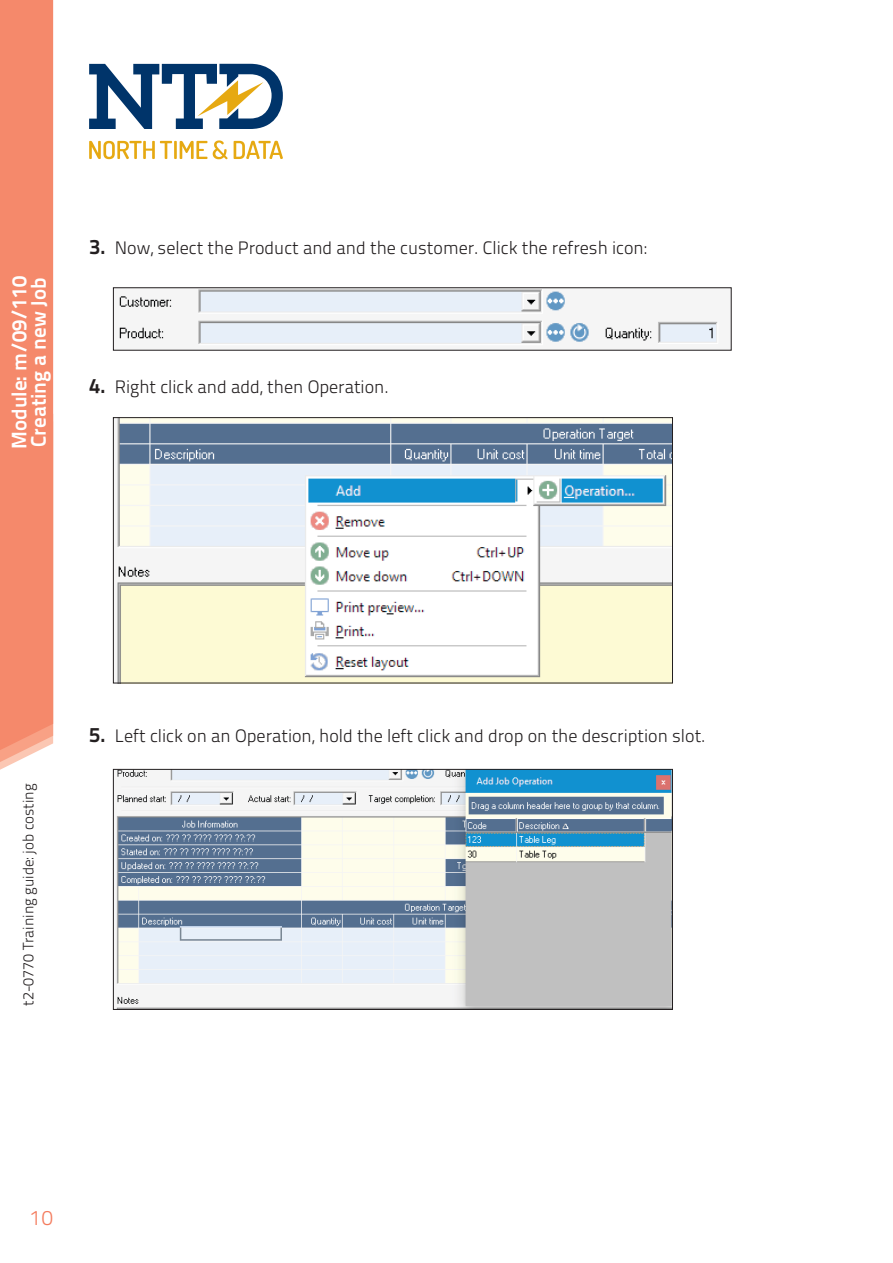
<style>
.page{position:relative;width:893px;height:1263px;background:#fff}
.page>*{position:absolute;margin:0;border:0;box-sizing:border-box;transform-origin:0 0}
.t1{font:21px/19.5px "Titillium Text 22 L 800 wt";color:#fff}
.t2{font:21px "Titillium Text 22 L 250 wt";color:#f47c5e}
.t3{font:18px "Titillium Text 22 L 250 wt";color:#231f20}
.t4{font:15px "Titillium Text 22 L 250 wt";color:#231f20}
.s1{font-family:"Titillium Text 22 L 800 wt";font-size:21px}
</style>
<div class="page">
<div style="left:0;top:0;width:53px;height:770px;background:#f5896b"></div>
<svg style="left:89px;top:64px;width:194px;height:65px"></svg>
<svg style="left:89px;top:141px;width:118px;height:18px"></svg>
<svg style="left:213px;top:140px;width:15px;height:19px"></svg>
<svg style="left:234px;top:141px;width:49px;height:18px"></svg>
<img style="left:119px;top:290px;width:599px;height:54px">
<img style="left:117px;top:419px;width:554px;height:262px">
<div style="left:113px;top:417px;width:560px;height:266px;border:1px solid #231f20"></div>
<img style="left:116px;top:771px;width:555px;height:236px">
<div style="left:113px;top:769px;width:560px;height:240px;border:1px solid #231f20"></div>
<p class="t1" style="left:8px;top:449px;width:175px;rotate:-90deg">Module: m/09/110<br>Creating a new Job</p>
<p class="t3" style="left:89px;top:235px;width:559px"><span class="s1">3.</span> Now, select the Product and and the customer. Click the refresh icon:</p>
<p class="t3" style="left:89px;top:374px;width:301px"><span class="s1">4.</span> Right click and add, then Operation.</p>
<p class="t4" style="left:17px;top:1006px;width:224px;rotate:-90deg">t2-0770 Training guide: job costing</p>
<p class="t3" style="left:89px;top:722px;width:618px"><span class="s1">5.</span> Left click on an Operation, hold the left click and drop on the description slot.</p>
<p class="t2" style="left:30px;top:1202px;width:25px">10</p>
</div>
